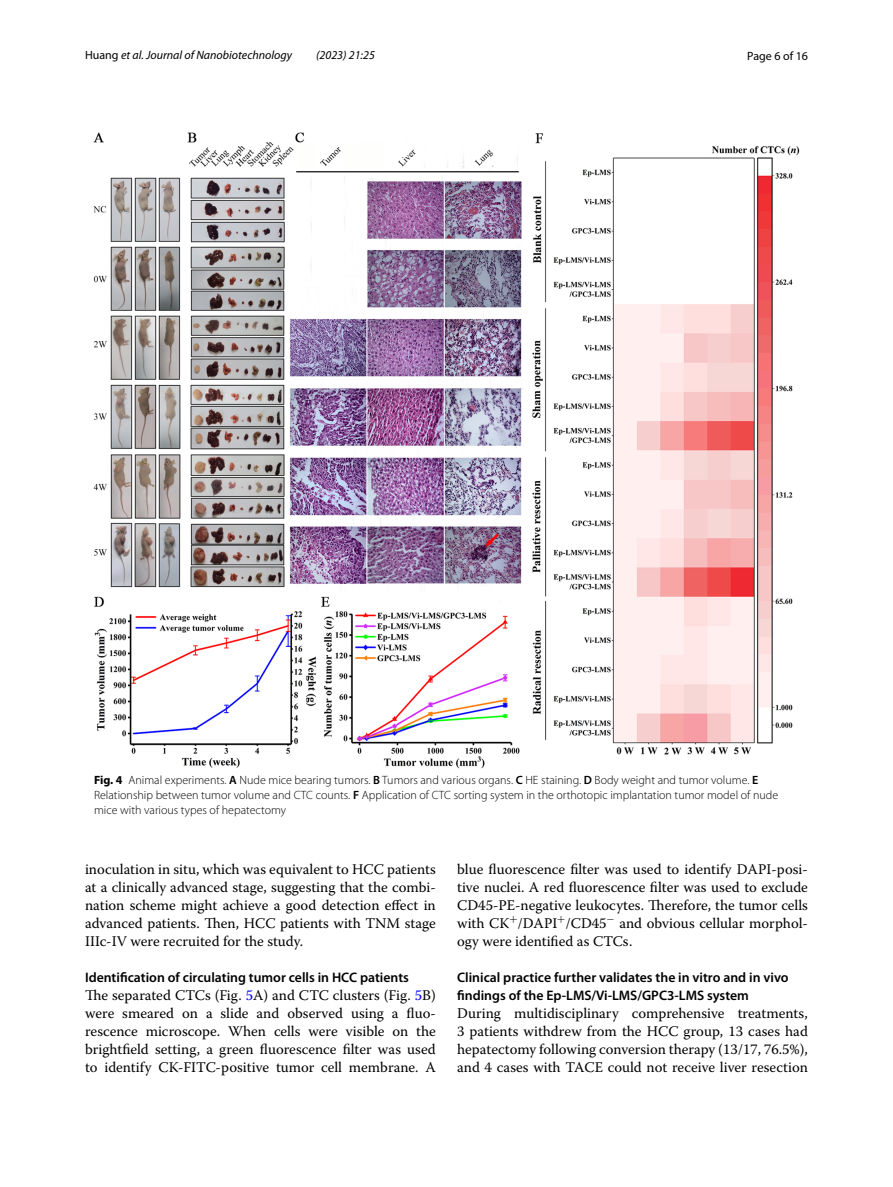
<style>
.page{position:relative;width:893px;height:1187px;background:#fff}
.page>*{position:absolute;margin:0;border:0;box-sizing:border-box;transform-origin:0 0}
.t1{font:14.7px/18px "Warnock Pro";color:#000;text-align:justify}
.t2{font:600 13.8px/18px "Myriad Pro";color:#000}
.t3{font:300 12px/15px "Myriad Pro";color:#000}
.t4{font:italic 12px "Myriad Pro";color:#000}
.t5{font:12px "Myriad Pro";color:#000}
.s1{font-style:normal}
.s2{font-weight:700}
.s3{font-weight:600}
.s4{color:#00f}
</style>
<div class="page">
<img style="left:94px;top:133px;width:705px;height:635px">
<p class="t4" style="left:85px;top:48px;width:209px"><span class="s1">Huang</span> et al. Journal of Nanobiotechnology</p>
<p class="t4" style="left:316px;top:48px;width:60px">(2023) 21:25</p>
<p class="t5" style="left:747px;top:48px;width:62px">Page 6 of 16</p>
<p class="t3" style="left:94px;top:772px;width:686px"><span class="s2">Fig. 4</span> Animal experiments. <span class="s3">A</span> Nude mice bearing tumors. <span class="s3">B</span> Tumors and various organs. <span class="s3">C</span> HE staining. <span class="s3">D</span> Body weight and tumor volume. <span class="s3">E<br></span>Relationship between tumor volume and CTC counts. <span class="s3">F</span> Application of CTC sorting system in the orthotopic implantation tumor model of nude mice with various types of hepatectomy</p>
<p class="t1" style="left:85px;top:860px;width:352px">inoculation in situ, which was equivalent to HCC patients at a clinically advanced stage, suggesting that the combi&shy;nation scheme might achieve a good detection effect in advanced patients. Then, HCC patients with TNM stage IIIc-IV were recruited for the study.</p>
<p class="t2" style="left:85px;top:968px;width:325px">Identification of circulating tumor cells in HCC patients</p>
<p class="t1" style="left:85px;top:986px;width:352px">The separated CTCs (Fig. <span class="s4">5</span>A) and CTC clusters (Fig. <span class="s4">5</span>B) were smeared on a slide and observed using a fluo&shy;rescence microscope. When cells were visible on the brightfield setting, a green fluorescence filter was used to identify CK-FITC-positive tumor cell membrane. A</p>
<p class="t1" style="left:457px;top:860px;width:352px">blue fluorescence filter was used to identify DAPI-posi&shy;tive nuclei. A red fluorescence filter was used to exclude CD45-PE-negative leukocytes. Therefore, the tumor cells with CK<sup>+</sup>/DAPI<sup>+</sup>/CD45<sup>−</sup> and obvious cellular morphol&shy;ogy were identified as CTCs.</p>
<p class="t2" style="left:457px;top:968px;width:333px">Clinical practice further validates the in vitro and in vivo findings of the Ep‑LMS/Vi‑LMS/GPC3‑LMS system</p>
<p class="t1" style="left:457px;top:1004px;width:352px">During multidisciplinary comprehensive treatments, 3 patients withdrew from the HCC group, 13 cases had hepatectomy following conversion therapy (13/17, 76.5%), and 4 cases with TACE could not receive liver resection</p>
</div>
